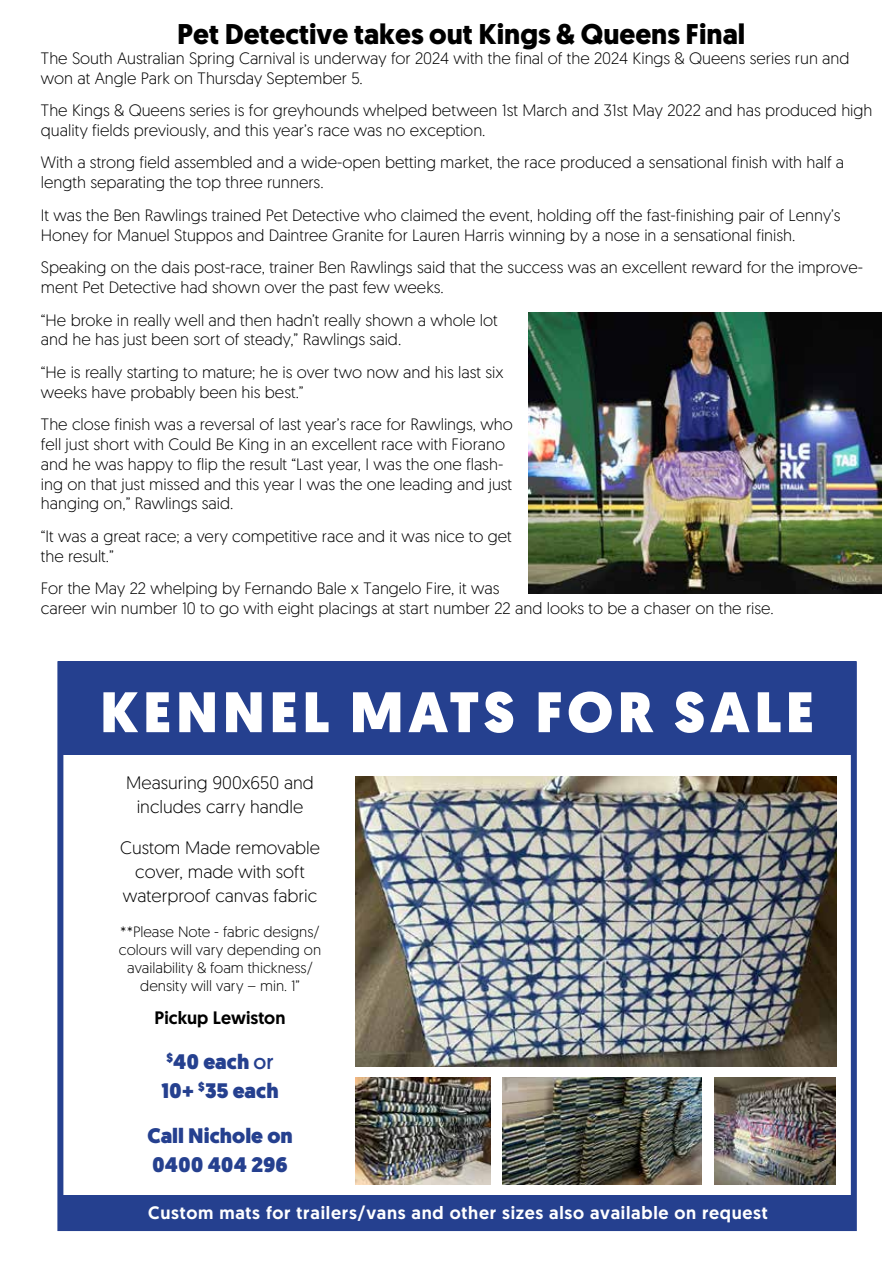
<style>
.page{position:relative;width:893px;height:1263px;background:#fff}
.page>*{position:absolute;margin:0;border:0;box-sizing:border-box;transform-origin:0 0}
.t1{font:900 57px "Geomanist";letter-spacing:.08em;color:#fff}
.t2{font:700 28.5px "Geomanist";color:#000}
.t3{font:900 21px/28.5px "Geomanist";color:#25408f}
.t4{font:300 18px/24px "Geomanist";color:#000;text-align:center}
.t5{font:500 18px "Geomanist";letter-spacing:.04em;color:#fff}
.t6{font:500 18px "Geomanist";color:#000}
.t7{font:300 16.5px/19.8px "Geomanist";color:#000}
.t8{font:300 15px/18px "Geomanist";color:#000;text-align:center}
.s1{font-weight:400}
</style>
<div class="page">
<div style="left:58px;top:661px;width:798px;height:94px;background:#25408f"></div>
<div style="left:57px;top:661px;width:800px;height:570px;border:6px solid #25408f"></div>
<div style="left:58px;top:1195px;width:798px;height:31px;background:#25408f"></div>
<img style="left:355px;top:1077px;width:136px;height:107px">
<img style="left:503px;top:1077px;width:198px;height:107px">
<img style="left:715px;top:1077px;width:121px;height:107px">
<img style="left:355px;top:776px;width:481px;height:290px">
<img style="left:528px;top:313px;width:354px;height:280px">
<h2 class="t2" style="left:177px;top:15px;width:570px">Pet Detective takes out Kings &amp; Queens Final</h2>
<p class="t7" style="left:41px;top:47px;width:810px">The South Australian Spring Carnival is underway for 2024 with the final of the 2024 Kings &amp; Queens series run and won at Angle Park on Thursday September 5.</p>
<p class="t7" style="left:41px;top:100px;width:833px">The Kings &amp; Queens series is for greyhounds whelped between 1st March and 31st May 2022 and has produced high quality fields previously, and this year’s race was no exception.</p>
<p class="t7" style="left:41px;top:152px;width:805px">With a strong field assembled and a wide-open betting market, the race produced a sensational finish with half a length separating the top three runners.</p>
<p class="t7" style="left:41px;top:205px;width:801px">It was the Ben Rawlings trained Pet Detective who claimed the event, holding off the fast-finishing pair of Lenny’s<br>Honey for Manuel Stuppos and Daintree Granite for Lauren Harris winning by a nose in a sensational finish.</p>
<p class="t7" style="left:41px;top:257px;width:824px">Speaking on the dais post-race, trainer Ben Rawlings said that the success was an excellent reward for the improve&shy;ment Pet Detective had shown over the past few weeks.</p>
<p class="t7" style="left:41px;top:309px;width:458px">“He broke in really well and then hadn’t really shown a whole lot and he has just been sort of steady,” Rawlings said.</p>
<p class="t7" style="left:41px;top:362px;width:464px">“He is really starting to mature; he is over two now and his last six weeks have probably been his best.”</p>
<p class="t7" style="left:41px;top:414px;width:473px">The close finish was a reversal of last year’s race for Rawlings, who fell just short with Could Be King in an excellent race with Fiorano and he was happy to flip the result “Last year, I was the one flash&shy;ing on that just missed and this year I was the one leading and just hanging on,” Rawlings said.</p>
<p class="t7" style="left:41px;top:526px;width:472px">“It was a great race; a very competitive race and it was nice to get the result.”</p>
<p class="t7" style="left:41px;top:578px;width:734px">For the May 22 whelping by Fernando Bale x Tangelo Fire, it was<br>career win number 10 to go with eight placings at start number 22 and looks to be a chaser on the rise.</p>
<h1 class="t1" style="left:100px;top:673px;width:715px">KENNEL MATS FOR SALE</h1>
<p class="t4" style="left:126px;top:770px;width:189px">Measuring 900x650 and includes carry handle</p>
<p class="t4" style="left:120px;top:835px;width:201px">Custom Made removable cover, made with soft waterproof canvas fabric</p>
<p class="t8" style="left:119px;top:922px;width:204px">**Please Note - fabric designs/ colours will vary depending on availability &amp; foam thickness/ density will vary – min. 1”</p>
<p class="t6" style="left:155px;top:1005px;width:132px">Pickup Lewiston</p>
<p class="t3" style="left:161px;top:1048px;width:119px"><sup>$</sup>40 each <span class="s1">or<br></span>10+ <sup>$</sup>35 each</p>
<p class="t3" style="left:147px;top:1122px;width:147px">Call Nichole on<br>0400 404 296</p>
<p class="t5" style="left:148px;top:1201px;width:621px">Custom mats for trailers/vans and other sizes also available on request</p>
</div>
